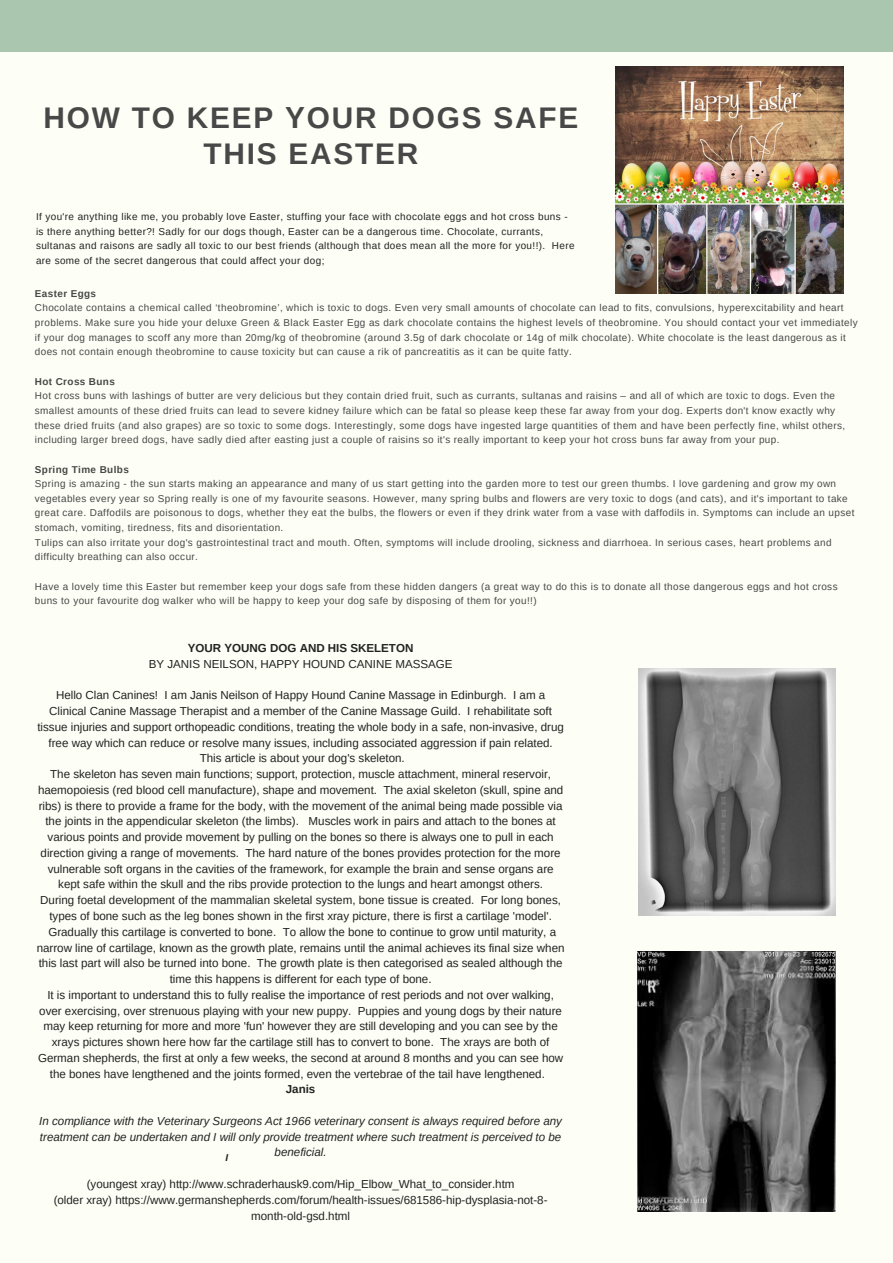
<style>
.page{position:relative;width:893px;height:1263px;background:#fdfff6}
.page>*{position:absolute;margin:0;border:0;box-sizing:border-box;transform-origin:0 0}
.t1{font:700 29.85px/36px "Arimo";letter-spacing:.06em;color:#484848;text-align:center}
.t2{font:11.55px/15.8px "Arimo";color:#222;text-align:center}
.t3{font:italic 11.55px/15.8px "Arimo";color:#222;text-align:center}
.t4{font:700 11.55px "Arimo";color:#222}
.t5{font:9.9px/14.7px "Arimo";letter-spacing:.04em;color:#484848}
.t6{font:9.9px/14.7px "Arimo";letter-spacing:.04em;color:#222}
.t7{font:700 9.9px "Arimo";letter-spacing:.04em;color:#484848}
.t8{font:italic 700 9.9px "Arimo";color:#222}
</style>
<div class="page">
<div style="left:0;top:0;width:893px;height:52px;background:#abc6ae"></div>
<img style="left:638px;top:669px;width:197px;height:246px">
<img style="left:637px;top:951px;width:198px;height:261px">
<img style="left:616px;top:66px;width:227px;height:228px">
<h1 class="t1" style="left:44px;top:99px;width:536px">HOW TO KEEP YOUR DOGS SAFE<br>THIS EASTER</h1>
<p class="t6" style="left:36px;top:209px;width:540px">If you're anything like me, you probably love Easter, stuffing your face with chocolate eggs and hot cross buns - is there anything better?! Sadly for our dogs though, Easter can be a dangerous time. Chocolate, currants, sultanas and raisons are sadly all toxic to our best friends (although that does mean all the more for you!!). Here are some of the secret dangerous that could affect your dog;</p>
<p class="t7" style="left:35px;top:288px;width:63px">Easter Eggs</p>
<p class="t5" style="left:35px;top:301px;width:824px">Chocolate contains a chemical called ‘theobromine’, which is toxic to dogs. Even very small amounts of chocolate can lead to fits, convulsions, hyperexcitability and heart problems. Make sure you hide your deluxe Green &amp; Black Easter Egg as dark chocolate contains the highest levels of theobromine. You should contact your vet immediately if your dog manages to scoff any more than 20mg/kg of theobromine (around 3.5g of dark chocolate or 14g of milk chocolate). White chocolate is the least dangerous as it does not contain enough theobromine to cause toxicity but can cause a rik of pancreatitis as it can be quite fatty.</p>
<p class="t7" style="left:35px;top:376px;width:82px">Hot Cross Buns</p>
<p class="t5" style="left:35px;top:388px;width:812px">Hot cross buns with lashings of butter are very delicious but they contain dried fruit, such as currants, sultanas and raisins – and all of which are toxic to dogs. Even the smallest amounts of these dried fruits can lead to severe kidney failure which can be fatal so please keep these far away from your dog. Experts don't know exactly why these dried fruits (and also grapes) are so toxic to some dogs. Interestingly, some dogs have ingested large quantities of them and have been perfectly fine, whilst others, including larger breed dogs, have sadly died after easting just a couple of raisins so it's really important to keep your hot cross buns far away from your pup.</p>
<p class="t7" style="left:35px;top:463px;width:95px">Spring Time Bulbs</p>
<p class="t5" style="left:35px;top:476px;width:821px">Spring is amazing - the sun starts making an appearance and many of us start getting into the garden more to test our green thumbs. I love gardening and grow my own vegetables every year so Spring really is one of my favourite seasons. However, many spring bulbs and flowers are very toxic to dogs (and cats), and it's important to take great care. Daffodils are poisonous to dogs, whether they eat the bulbs, the flowers or even if they drink water from a vase with daffodils in. Symptoms can include an upset stomach, vomiting, tiredness, fits and disorientation.<br>Tulips can also irritate your dog's gastrointestinal tract and mouth. Often, symptoms will include drooling, sickness and diarrhoea. In serious cases, heart problems and difficulty breathing can also occur.</p>
<p class="t5" style="left:35px;top:579px;width:804px">Have a lovely time this Easter but remember keep your dogs safe from these hidden dangers (a great way to do this is to donate all those dangerous eggs and hot cross buns to your favourite dog walker who will be happy to keep your dog safe by disposing of them for you!!)</p>
<p class="t4" style="left:188px;top:641px;width:227px">YOUR YOUNG DOG AND HIS SKELETON</p>
<p class="t2" style="left:149px;top:656px;width:305px">BY JANIS NEILSON, HAPPY HOUND CANINE MASSAGE</p>
<p class="t2" style="left:37px;top:687px;width:529px">Hello Clan Canines! I am Janis Neilson of Happy Hound Canine Massage in Edinburgh. I am a Clinical Canine Massage Therapist and a member of the Canine Massage Guild. I rehabilitate soft tissue injuries and support orthopeadic conditions, treating the whole body in a safe, non-invasive, drug free way which can reduce or resolve many issues, including associated aggression if pain related.<br>This article is about your dog's skeleton.<br>The skeleton has seven main functions; support, protection, muscle attachment, mineral reservoir, haemopoiesis (red blood cell manufacture), shape and movement. The axial skeleton (skull, spine and ribs) is there to provide a frame for the body, with the movement of the animal being made possible via the joints in the appendicular skeleton (the limbs). Muscles work in pairs and attach to the bones at various points and provide movement by pulling on the bones so there is always one to pull in each direction giving a range of movements. The hard nature of the bones provides protection for the more vulnerable soft organs in the cavities of the framework, for example the brain and sense organs are kept safe within the skull and the ribs provide protection to the lungs and heart amongst others.<br>During foetal development of the mammalian skeletal system, bone tissue is created. For long bones, types of bone such as the leg bones shown in the first xray picture, there is first a cartilage 'model'.<br>Gradually this cartilage is converted to bone. To allow the bone to continue to grow until maturity, a narrow line of cartilage, known as the growth plate, remains until the animal achieves its final size when this last part will also be turned into bone. The growth plate is then categorised as sealed although the time this happens is different for each type of bone.<br>It is important to understand this to fully realise the importance of rest periods and not over walking, over exercising, over strenuous playing with your new puppy. Puppies and young dogs by their nature may keep returning for more and more 'fun' however they are still developing and you can see by the xrays pictures shown here how far the cartilage still has to convert to bone. The xrays are both of German shepherds, the first at only a few weeks, the second at around 8 months and you can see how the bones have lengthened and the joints formed, even the vertebrae of the tail have lengthened.</p>
<p class="t4" style="left:286px;top:1083px;width:31px">Janis</p>
<p class="t3" style="left:39px;top:1113px;width:524px">In compliance with the Veterinary Surgeons Act 1966 veterinary consent is always required before any treatment can be undertaken and I will only provide treatment where such treatment is perceived to be beneficial.</p>
<p class="t2" style="left:54px;top:1176px;width:495px">(youngest xray) http://www.schraderhausk9.com/Hip_Elbow_What_to_consider.htm<br>(older xray) https://www.germanshepherds.com/forum/health-issues/681586-hip-dysplasia-not-8- month-old-gsd.html</p>
<p class="t8" style="left:226px;top:1152px;width:4px">I</p>
</div>
